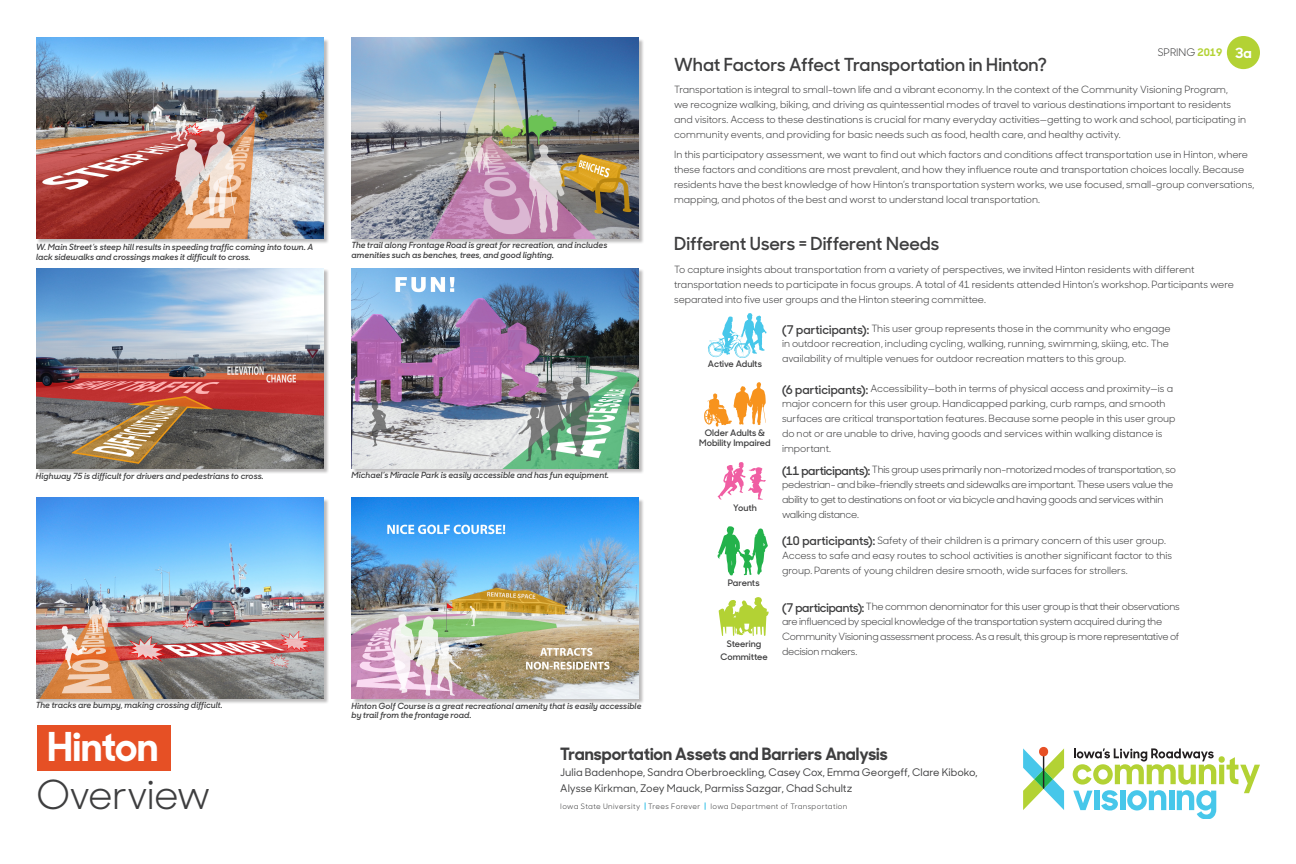
<style>
.page{position:relative;width:1296px;height:864px;background:#fff}
.page>*{position:absolute;margin:0;border:0;box-sizing:border-box;transform-origin:0 0}
.Sharp_Sans_No1__sub{font:40px "Sharp Sans No 1";letter-spacing:-.02em;color:#3e3e3f}
.t1{font:700 39.85px "Sharp Sans No 1";letter-spacing:-.005em;color:#fff}
.Big_Heading{font:600 18px "Sharp Sans No 1";letter-spacing:-.005em;color:#3e3e3f}
.Sharp_Sans_No1__Subt{font:700 17px "Sharp Sans No 1";color:#3e3e3f}
.Sharp_Sans_No1__Subt-2{font:500 10.5px/16px "Sharp Sans No 1";color:#3e3e3f}
.t2{font:10.5px "Sharp Sans No 1";color:#3e3e3f}
.Body_Text{font:10px/15px "Sharp Sans No 1";letter-spacing:-.005em;color:#3e3e3f}
.Body_Text-2{font:10px/15px "Sharp Sans No 1";letter-spacing:-.025em;color:#3e3e3f}
.Body_Heading{font:600 9px "Sharp Sans No 1";color:#3e3e3f}
.Captions{font:italic 600 8.5px/9.5px "Sharp Sans No 1";color:#3e3e3f}
.Sharp_Sans_No1__Subt-3{font:7.5px "Sharp Sans No 1";letter-spacing:.05em;color:#3e3e3f}
.s1{font-weight:700;color:#b3d234}
.s2{font-weight:700;font-size:14px;color:#fff}
.s3{font-weight:600;font-size:12px}
.s4{font-weight:700;color:#47c7ea}
</style>
<div class="page">
<svg style="left:1073px;top:748px;width:187px;height:70px"></svg>
<svg style="left:1023px;top:747px;width:41px;height:63px"></svg>
<div style="left:37px;top:726px;width:134px;height:45px;background:#e65025"></div>
<div style="left:1227px;top:36px;width:33px;height:33px;background:#b3d234;border-radius:50%"></div>
<div style="left:352px;top:38px;width:293px;height:206px;background:#231f20;opacity:.3"></div>
<img style="left:352px;top:38px;width:287px;height:201px">
<div style="left:352px;top:269px;width:293px;height:206px;background:#231f20;opacity:.3"></div>
<img style="left:352px;top:268px;width:287px;height:201px">
<div style="left:352px;top:498px;width:293px;height:206px;background:#231f20;opacity:.3"></div>
<img style="left:352px;top:498px;width:287px;height:201px">
<div style="left:36px;top:269px;width:293px;height:206px;background:#231f20;opacity:.3"></div>
<img style="left:36px;top:268px;width:287px;height:201px">
<div style="left:36px;top:38px;width:293px;height:206px;background:#231f20;opacity:.3"></div>
<img style="left:36px;top:38px;width:287px;height:201px">
<div style="left:36px;top:498px;width:293px;height:206px;background:#231f20;opacity:.3"></div>
<img style="left:36px;top:498px;width:287px;height:200px">
<svg style="left:708px;top:313px;width:59px;height:45px"></svg>
<svg style="left:704px;top:382px;width:62px;height:45px"></svg>
<svg style="left:718px;top:462px;width:48px;height:38px"></svg>
<svg style="left:718px;top:526px;width:50px;height:49px"></svg>
<svg style="left:719px;top:597px;width:50px;height:39px"></svg>
<p class="Captions" style="left:36px;top:243px;width:279px">W. Main Street’s steep hill results in speeding traffic coming into town. A lack sidewalks and crossings makes it difficult to cross.</p>
<p class="Captions" style="left:36px;top:471px;width:229px">Highway 75 is difficult for drivers and pedestrians to cross.</p>
<p class="Captions" style="left:36px;top:700px;width:188px">The tracks are bumpy, making crossing difficult.</p>
<h2 class="t1" style="left:47px;top:714px;width:113px">Hinton</h2>
<p class="Sharp_Sans_No1__sub" style="left:36px;top:763px;width:176px">Overview</p>
<p class="Big_Heading" style="left:674px;top:51px;width:374px">What Factors Affect Transportation in Hinton?</p>
<p class="t2" style="left:1158px;top:44px;width:95px">SPRING <span class="s1">2019</span> <span class="s2">3a</span></p>
<p class="Captions" style="left:352px;top:240px;width:257px">The trail along Frontage Road is great for recreation, and includes amenities such as benches, trees, and good lighting.</p>
<p class="Captions" style="left:352px;top:471px;width:259px">Michael’s Miracle Park is easily accessible and has fun equipment.</p>
<p class="Captions" style="left:352px;top:701px;width:291px">Hinton Golf Course is a great recreational amenity that is easily accessible by trail from the frontage road.</p>
<p class="Body_Text" style="left:674px;top:82px;width:573px">Transportation is integral to small-town life and a vibrant economy. In the context of the Community Visioning Program,<br>we recognize walking, biking, and driving as quintessential modes of travel to various destinations important to residents and visitors. Access to these destinations is crucial for many everyday activities—getting to work and school, participating in community events, and providing for basic needs such as food, health care, and healthy activity.</p>
<p class="Body_Text" style="left:674px;top:146px;width:582px">In this participatory assessment, we want to find out which factors and conditions affect transportation use in Hinton, where these factors and conditions are most prevalent, and how they influence route and transportation choices locally. Because residents have the best knowledge of how Hinton’s transportation system works, we use focused, small-group conversations, mapping, and photos of the best and worst to understand local transportation.</p>
<p class="Big_Heading" style="left:674px;top:229px;width:267px">Different Users = Different Needs</p>
<p class="Body_Text" style="left:674px;top:261px;width:561px">To capture insights about transportation from a variety of perspectives, we invited Hinton residents with different transportation needs to participate in focus groups. A total of 41 residents attended Hinton’s workshop. Participants were separated into five user groups and the Hinton steering committee.</p>
<p class="Body_Heading" style="left:708px;top:357px;width:55px">Active Adults</p>
<p class="Body_Heading" style="left:705px;top:426px;width:62px">Older Adults &amp;</p>
<p class="Body_Heading" style="left:699px;top:436px;width:73px">Mobility Impaired</p>
<p class="Body_Heading" style="left:733px;top:501px;width:25px">Youth</p>
<p class="Body_Heading" style="left:728px;top:576px;width:33px">Parents</p>
<p class="Body_Heading" style="left:727px;top:637px;width:36px">Steering</p>
<p class="Body_Heading" style="left:720px;top:650px;width:49px">Committee</p>
<p class="Body_Text" style="left:782px;top:320px;width:390px"><span class="s3">(7 participants):</span> This user group represents those in the community who engage in outdoor recreation, including cycling, walking, running, swimming, skiing, etc. The availability of multiple venues for outdoor recreation matters to this group.</p>
<p class="Body_Text" style="left:782px;top:380px;width:395px"><span class="s3">(6 participants):</span> Accessibility—both in terms of physical access and proximity—is a major concern for this user group. Handicapped parking, curb ramps, and smooth surfaces are critical transportation features. Because some people in this user group do not or are unable to drive, having goods and services within walking distance is important.</p>
<p class="Body_Text-2" style="left:782px;top:461px;width:395px"><span class="s3">(11 participants):</span> This group uses primarily non-motorized modes of transportation, so pedestrian- and bike-friendly streets and sidewalks are important. These users value the ability to get to destinations on foot or via bicycle and having goods and services within walking distance.</p>
<p class="Body_Text" style="left:782px;top:532px;width:392px"><span class="s3">(10 participants):</span> Safety of their children is a primary concern of this user group.<br>Access to safe and easy routes to school activities is another significant factor to this group. Parents of young children desire smooth, wide surfaces for strollers.</p>
<p class="Body_Text-2" style="left:782px;top:598px;width:399px"><span class="s3">(7 participants):</span> The common denominator for this user group is that their observations are influenced by special knowledge of the transportation system acquired during the Community Visioning assessment process. As a result, this group is more representative of decision makers.</p>
<p class="Sharp_Sans_No1__Subt" style="left:560px;top:739px;width:329px">Transportation Assets and Barriers Analysis</p>
<p class="Sharp_Sans_No1__Subt-2" style="left:560px;top:763px;width:419px">Julia Badenhope, Sandra Oberbroeckling, Casey Cox, Emma Georgeff, Clare Kiboko,<br>Alysse Kirkman, Zoey Mauck, Parmiss Sazgar, Chad Schultz</p>
<p class="Sharp_Sans_No1__Subt-3" style="left:560px;top:801px;width:289px">Iowa State University <span class="s4">|</span> Trees Forever <span class="s4">|</span> Iowa Department of Transportation</p>
</div>
